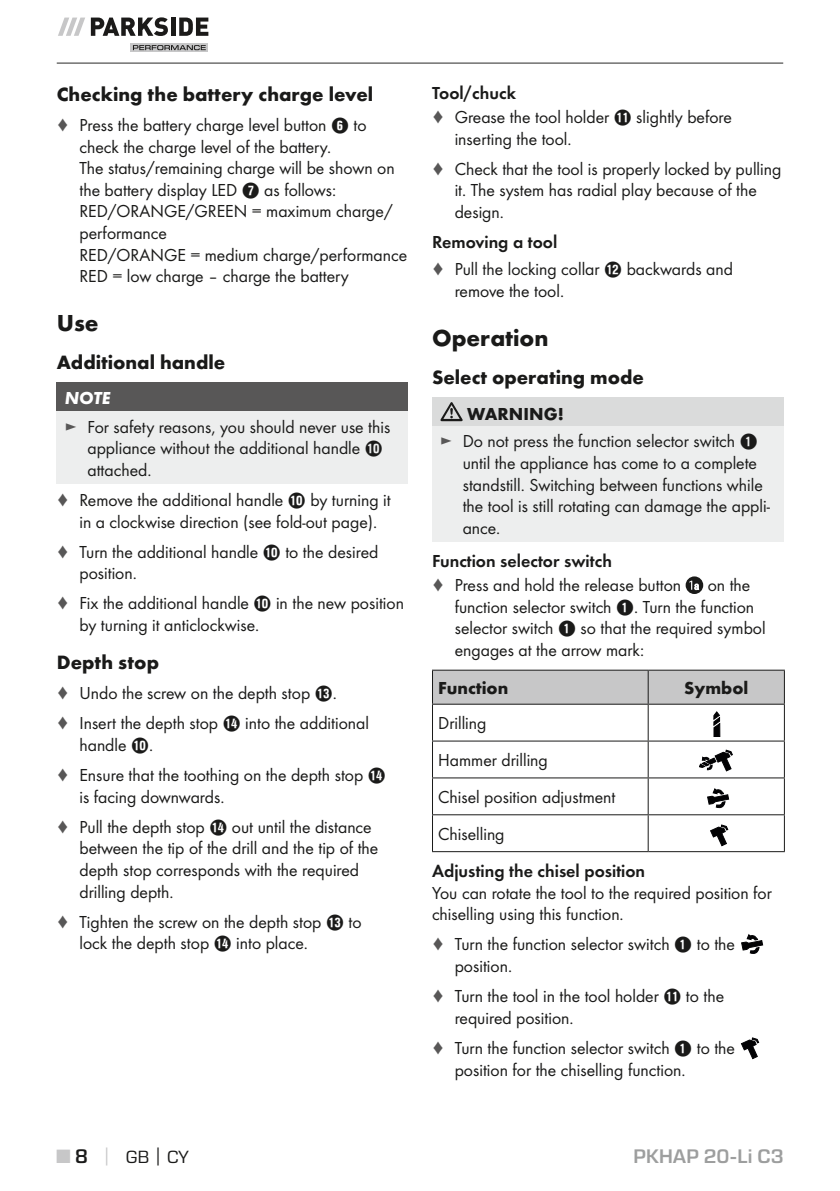
<style>
.page{position:relative;width:840px;height:1191px;background:#fff}
.page>*{position:absolute;margin:0;border:0;box-sizing:border-box;transform-origin:0 0}
.t1{font:700 24px "Futura";color:#1a1a19}
.t2{font:700 20px "Futura";color:#1a1a19}
.t3{font:600 20px "Eurostile Next LT Pro";color:#9d9e9e}
.t4{font:18px/21.6px "Futura Boo";color:#1a1a19}
.t5{font:18px "Futura Dem";color:#1a1a19}
.t6{font:700 18px "Futura";color:#1a1a19}
.t7{font:18px "Eurostile Next LT Pro";color:#1a1a19}
.t8{font:italic 700 18px "Futura";color:#fff}
.s1{color:#585757}
.s2{font-family:"Hako PI Nummern"}
.s3{font-family:"Futura";font-weight:700;font-size:20px;color:#c7c7c8}
.s4{font-weight:600;font-size:20px}
.s5{font-family:"Futura";font-weight:700;color:#c7c7c8}
.s6{font-family:"Futura";font-weight:700}
</style>
<div class="page">
<hr style="left:57px;top:62px;width:725px;height:2px;background:#70706f">
<svg style="left:130px;top:43px;width:78px;height:9px"></svg>
<svg style="left:133px;top:45px;width:73px;height:5px"></svg>
<svg style="left:58px;top:18px;width:27px;height:18px"></svg>
<svg style="left:91px;top:17px;width:77px;height:19px"></svg>
<hr style="left:171px;top:18px;width:4px;height:18px;background:#1b1a19">
<svg style="left:179px;top:18px;width:29px;height:18px"></svg>
<div style="left:57px;top:383px;width:351px;height:28px;background:#585757"></div>
<div style="left:57px;top:411px;width:351px;height:73px;background:#edeeee"></div>
<div style="left:432px;top:397px;width:350px;height:29px;background:#dadbdb"></div>
<div style="left:432px;top:426px;width:350px;height:116px;background:#edeeee"></div>
<svg style="left:440px;top:402px;width:22px;height:19px"></svg>
<svg style="left:686px;top:577px;width:15px;height:16px"></svg>
<div style="left:685px;top:576px;width:17px;height:18px;border:2px solid #1a1a19;border-radius:50%"></div>
<svg style="left:688px;top:580px;width:10px;height:10px"></svg>
<div style="left:433px;top:670px;width:350px;height:33px;background:#c7c7c8"></div>
<hr style="left:432px;top:669px;width:215px;height:1px;background:#1a1a19">
<hr style="left:432px;top:670px;width:1px;height:33px;background:#1a1a19">
<hr style="left:647px;top:669px;width:137px;height:1px;background:#1a1a19">
<hr style="left:647px;top:670px;width:1px;height:33px;background:#1a1a19">
<hr style="left:783px;top:670px;width:1px;height:33px;background:#1a1a19">
<hr style="left:432px;top:703px;width:215px;height:1px;background:#1a1a19">
<hr style="left:432px;top:704px;width:1px;height:36px;background:#1a1a19">
<hr style="left:647px;top:703px;width:137px;height:1px;background:#1a1a19">
<hr style="left:647px;top:704px;width:1px;height:36px;background:#1a1a19">
<hr style="left:783px;top:704px;width:1px;height:36px;background:#1a1a19">
<hr style="left:432px;top:740px;width:215px;height:1px;background:#1a1a19">
<hr style="left:432px;top:741px;width:1px;height:36px;background:#1a1a19">
<hr style="left:647px;top:740px;width:137px;height:1px;background:#1a1a19">
<hr style="left:647px;top:741px;width:1px;height:36px;background:#1a1a19">
<hr style="left:783px;top:741px;width:1px;height:36px;background:#1a1a19">
<hr style="left:432px;top:777px;width:215px;height:1px;background:#1a1a19">
<hr style="left:432px;top:778px;width:1px;height:36px;background:#1a1a19">
<hr style="left:647px;top:777px;width:137px;height:1px;background:#1a1a19">
<hr style="left:647px;top:778px;width:1px;height:36px;background:#1a1a19">
<hr style="left:783px;top:778px;width:1px;height:36px;background:#1a1a19">
<hr style="left:432px;top:814px;width:215px;height:1px;background:#1a1a19">
<hr style="left:432px;top:815px;width:1px;height:36px;background:#1a1a19">
<hr style="left:647px;top:814px;width:137px;height:1px;background:#1a1a19">
<hr style="left:647px;top:815px;width:1px;height:36px;background:#1a1a19">
<hr style="left:783px;top:815px;width:1px;height:36px;background:#1a1a19">
<hr style="left:432px;top:851px;width:215px;height:1px;background:#1a1a19">
<hr style="left:647px;top:851px;width:137px;height:1px;background:#1a1a19">
<svg style="left:713px;top:711px;width:6px;height:25px"></svg>
<svg style="left:699px;top:750px;width:33px;height:21px"></svg>
<svg style="left:707px;top:788px;width:21px;height:21px"></svg>
<svg style="left:710px;top:824px;width:17px;height:22px"></svg>
<svg style="left:741px;top:934px;width:21px;height:20px"></svg>
<svg style="left:740px;top:1037px;width:18px;height:21px"></svg>
<p class="t2" style="left:57px;top:86px;width:318px">Checking the battery charge level</p>
<p class="t4" style="left:79px;top:115px;width:329px;text-indent:-23px"><span class="s1">♦</span> Press the battery charge level button <span class="s2">6</span> to check the charge level of the battery.<br>The status/remaining charge will be shown on the battery display LED <span class="s2">7</span> as follows:<br>RED/ORANGE/GREEN = maximum charge/ performance<br>RED/ORANGE = medium charge/performance RED = low charge – charge the battery</p>
<h1 class="t1" style="left:57px;top:313px;width:43px">Use</h1>
<p class="t2" style="left:57px;top:354px;width:170px">Additional handle</p>
<p class="t8" style="left:65px;top:392px;width:47px">NOTE</p>
<p class="t4" style="left:87px;top:417px;width:304px;text-indent:-23px"><span class="s1">►</span> For safety reasons, you should never use this appliance without the additional handle <span class="s2">0 </span>attached.</p>
<p class="t4" style="left:57px;top:490px;width:335px;text-align:center"><span class="s1">♦</span> Remove the additional handle <span class="s2">0</span> by turning it in a clockwise direction (see fold-out page).</p>
<p class="t4" style="left:79px;top:542px;width:300px;text-indent:-23px"><span class="s1">♦</span> Turn the additional handle <span class="s2">0</span> to the desired position.</p>
<p class="t4" style="left:79px;top:593px;width:326px;text-indent:-23px"><span class="s1">♦</span> Fix the additional handle <span class="s2">0</span> in the new position by turning it anticlockwise.</p>
<p class="t2" style="left:57px;top:654px;width:104px">Depth stop</p>
<p class="t4" style="left:57px;top:679px;width:313px;line-height:30px"><span class="s1">♦</span> Undo the screw on the depth stop <span class="s2">E</span>.<br><span class="s1">♦</span> Insert the depth stop <span class="s2">R</span> into the additional</p>
<p class="t4" style="left:57px;top:731px;width:330px;line-height:30px;text-indent:23px">handle <span class="s2">0</span>.<br><span class="s1">♦</span> Ensure that the toothing on the depth stop <span class="s2">R</span></p>
<p class="t4" style="left:57px;top:782px;width:316px;line-height:30px;text-indent:23px">is facing downwards.<br><span class="s1">♦</span> Pull the depth stop <span class="s2">R</span> out until the distance</p>
<p class="t4" style="left:79px;top:838px;width:300px">between the tip of the drill and the tip of the depth stop corresponds with the required drilling depth.</p>
<p class="t4" style="left:79px;top:911px;width:283px;text-indent:-23px"><span class="s1">♦</span> Tighten the screw on the depth stop <span class="s2">E</span> to lock the depth stop <span class="s2">R</span> into place.</p>
<p class="t5" style="left:432px;top:84px;width:86px">Tool/chuck</p>
<p class="t4" style="left:454px;top:107px;width:278px;text-indent:-23px"><span class="s1">♦</span> Grease the tool holder <span class="s2">Q</span> slightly before inserting the tool.</p>
<p class="t4" style="left:454px;top:159px;width:328px;text-indent:-23px"><span class="s1">♦</span> Check that the tool is properly locked by pulling it. The system has radial play because of the design.</p>
<p class="t5" style="left:432px;top:234px;width:127px">Removing a tool</p>
<p class="t4" style="left:454px;top:259px;width:279px;text-indent:-23px"><span class="s1">♦</span> Pull the locking collar <span class="s2">W</span> backwards and remove the tool.</p>
<h1 class="t1" style="left:432px;top:327px;width:118px">Operation</h1>
<p class="t2" style="left:432px;top:368px;width:213px">Select operating mode</p>
<p class="t6" style="left:467px;top:406px;width:98px">WARNING!</p>
<p class="t4" style="left:462px;top:431px;width:308px;text-indent:-23px"><span class="s1">►</span> Do not press the function selector switch <span class="s2">1 </span>until the appliance has come to a complete standstill. Switching between functions while the tool is still rotating can damage the appli&shy;ance.</p>
<p class="t5" style="left:432px;top:552px;width:181px">Function selector switch</p>
<p class="t4" style="left:432px;top:575px;width:250px"><span class="s1">♦</span> Press and hold the release button</p>
<p class="t4" style="left:454px;top:575px;width:312px;text-indent:253px">on the function selector switch <span class="s2">1</span>. Turn the function selector switch <span class="s2">1</span> so that the required symbol engages at the arrow mark:</p>
<p class="t6" style="left:438px;top:680px;width:72px">Function</p>
<p class="t6" style="left:683px;top:680px;width:66px">Symbol</p>
<p class="t4" style="left:438px;top:706px;width:179px;line-height:36.8px">Drilling<br>Hammer drilling<br>Chisel position adjustment<br>Chiselling</p>
<p class="t5" style="left:432px;top:862px;width:214px">Adjusting the chisel position</p>
<p class="t4" style="left:432px;top:882px;width:341px">You can rotate the tool to the required position for chiselling using this function.</p>
<p class="t4" style="left:454px;top:934px;width:281px;text-indent:-23px"><span class="s1">♦</span> Turn the function selector switch <span class="s2">1</span> to the position.</p>
<p class="t4" style="left:454px;top:986px;width:271px;text-indent:-23px"><span class="s1">♦</span> Turn the tool in the tool holder <span class="s2">Q</span> to the required position.</p>
<p class="t4" style="left:454px;top:1038px;width:281px;text-indent:-23px"><span class="s1">♦</span> Turn the function selector switch <span class="s2">1</span> to the position for the chiselling function.</p>
<p class="t7" style="left:57px;top:1145px;width:134px"><span class="s3">■</span> <span class="s4">8</span> <span class="s5">│</span> GB<span class="s6">│</span>CY</p>
<p class="t3" style="left:633px;top:1144px;width:151px">PKHAP 20-Li C3</p>
</div>
